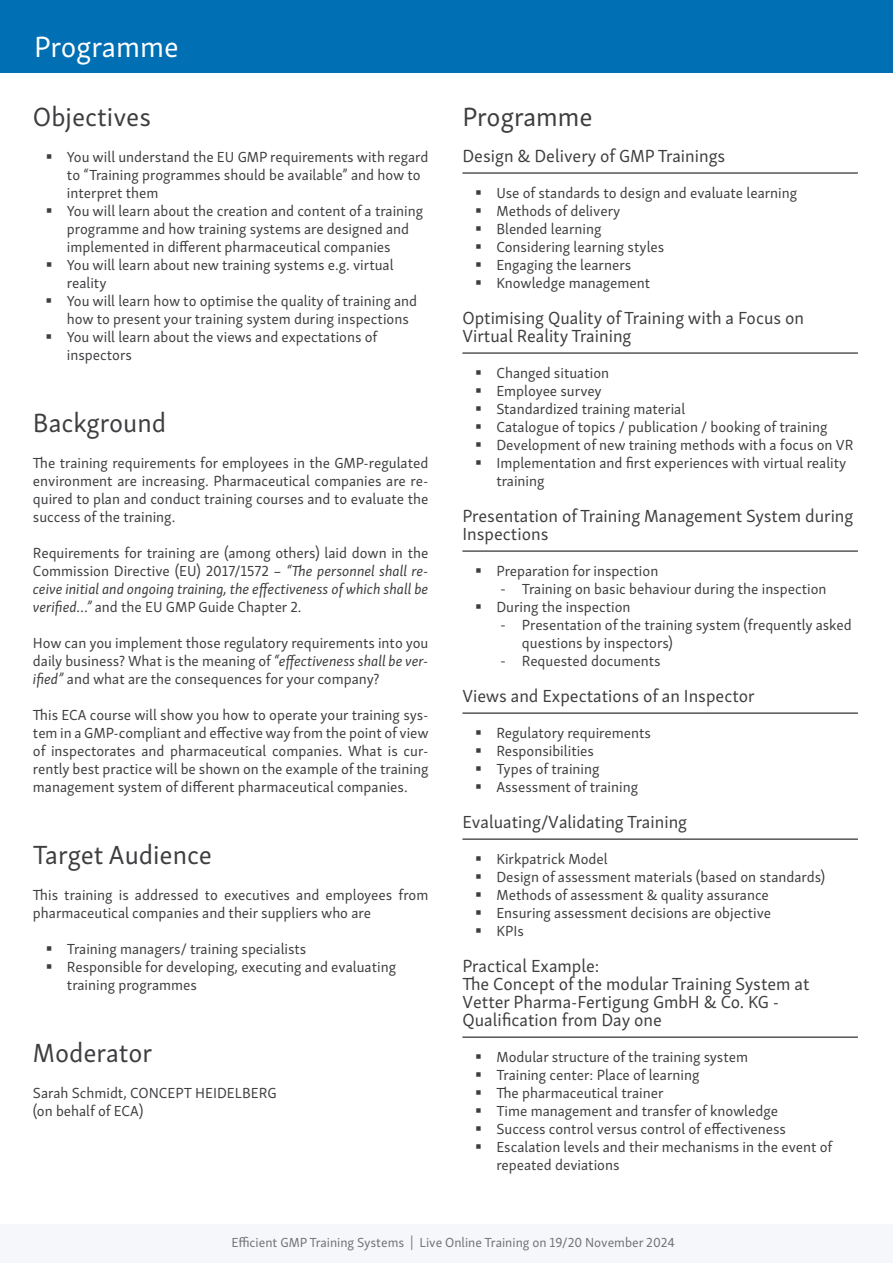
<style>
.page{position:relative;width:893px;height:1263px;background:#fff}
.page>*{position:absolute;margin:0;border:0;box-sizing:border-box;transform-origin:0 0}
.t1{font:30px "Skolar Sans Latn";color:#fff}
.t2{font:27px "Skolar Sans Latn";color:#3e3d40}
.t3{font:18px/18px "Skolar Sans Latn";color:#3e3d40}
.t4{font:15px/18px "Skolar Sans Latn";color:#3e3d40}
.t5{font:13.5px "Skolar Sans Latn";color:#707172}
.s1{font-style:italic}
.s2{font-family:"Myriad Pro"}
</style>
<div class="page">
<div style="left:0;top:0;width:893px;height:72px;background:#006fb4"></div>
<hr style="left:462px;top:173px;width:396px;height:1px;background:#000">
<hr style="left:462px;top:353px;width:396px;height:1px;background:#000">
<hr style="left:462px;top:551px;width:396px;height:1px;background:#000">
<hr style="left:462px;top:713px;width:396px;height:1px;background:#000">
<hr style="left:462px;top:839px;width:396px;height:1px;background:#000">
<hr style="left:462px;top:1037px;width:396px;height:1px;background:#000">
<div style="left:0;top:1225px;width:893px;height:38px;background:#f5f7fb"></div>
<h1 class="t1" style="left:34px;top:24px;width:146px">Programme</h1>
<h2 class="t2" style="left:33px;top:96px;width:120px">Objectives</h2>
<p class="t4" style="left:67px;top:147px;width:363px">You will understand the EU GMP requirements with regard to “Training programmes should be available” and how to interpret them<br>You will learn about the creation and content of a training programme and how training systems are designed and implemented in different pharmaceutical companies<br>You will learn about new training systems e.g. virtual reality<br>You will learn how to optimise the quality of training and how to present your training system during inspections You will learn about the views and expectations of inspectors</p>
<h2 class="t2" style="left:33px;top:402px;width:135px">Background</h2>
<p class="t4" style="left:33px;top:453px;width:397px;text-align:justify">The training requirements for employees in the GMP-regulated environment are increasing. Pharmaceutical companies are re&shy;quired to plan and conduct training courses and to evaluate the success of the training.</p>
<p class="t4" style="left:33px;top:543px;width:397px;text-align:justify">Requirements for training are (among others) laid down in the Commission Directive (EU) 2017/1572 – <span class="s1">“The personnel shall re&shy;ceive initial and ongoing training, the effectiveness of which shall be verified…”</span> and the EU GMP Guide Chapter 2.</p>
<p class="t4" style="left:33px;top:633px;width:397px;text-align:justify">How can you implement those regulatory requirements into you daily business? What is the meaning of <span class="s1">“effectiveness shall be ver&shy;ified”</span> and what are the consequences for your company?</p>
<p class="t4" style="left:33px;top:705px;width:397px;text-align:justify">This ECA course will show you how to operate your training sys&shy;tem in a GMP-compliant and effective way from the point of view of inspectorates and pharmaceutical companies. What is cur&shy;rently best practice will be shown on the example of the training management system of different pharmaceutical companies.</p>
<h2 class="t2" style="left:33px;top:834px;width:181px">Target Audience</h2>
<p class="t4" style="left:33px;top:885px;width:397px">This training is addressed to executives and employees from pharmaceutical companies and their suppliers who are</p>
<p class="t4" style="left:67px;top:939px;width:331px">Training managers/ training specialists<br>Responsible for developing, executing and evaluating training programmes</p>
<h2 class="t2" style="left:33px;top:1032px;width:121px">Moderator</h2>
<p class="t4" style="left:33px;top:1083px;width:245px">Sarah Schmidt, CONCEPT HEIDELBERG (on behalf of ECA)</p>
<h2 class="t2" style="left:462px;top:96px;width:132px">Programme</h2>
<p class="t3" style="left:462px;top:145px;width:264px">Design &amp; Delivery of GMP Trainings</p>
<p class="t4" style="left:496px;top:183px;width:302px">Use of standards to design and evaluate learning<br>Methods of delivery<br>Blended learning<br>Considering learning styles<br>Engaging the learners<br>Knowledge management</p>
<p class="t3" style="left:462px;top:307px;width:343px">Optimising Quality of Training with a Focus on<br>Virtual Reality Training</p>
<p class="t4" style="left:496px;top:363px;width:359px">Changed situation<br>Employee survey<br>Standardized training material<br>Catalogue of topics / publication / booking of training Development of new training methods with a focus on VR Implementation and first experiences with virtual reality training</p>
<p class="t3" style="left:462px;top:505px;width:393px">Presentation of Training Management System during<br>Inspections</p>
<p class="t4" style="left:496px;top:561px;width:163px">Preparation for inspection</p>
<p class="t4" style="left:496px;top:579px;width:332px"><span class="s2">-</span> Training on basic behaviour during the inspection<br>During the inspection</p>
<p class="t4" style="left:522px;top:615px;width:331px;text-indent:-21px"><span class="s2">-</span> Presentation of the training system (frequently asked questions by inspectors)</p>
<p class="t4" style="left:501px;top:651px;width:161px"><span class="s2">-</span> Requested documents</p>
<p class="t3" style="left:462px;top:685px;width:294px">Views and Expectations of an Inspector</p>
<p class="t4" style="left:496px;top:723px;width:156px">Regulatory requirements<br>Responsibilities<br>Types of training<br>Assessment of training</p>
<p class="t3" style="left:462px;top:811px;width:226px">Evaluating/Validating Training</p>
<p class="t4" style="left:496px;top:849px;width:330px">Kirkpatrick Model<br>Design of assessment materials (based on standards)<br>Methods of assessment &amp; quality assurance Ensuring assessment decisions are objective<br>KPIs</p>
<p class="t3" style="left:462px;top:955px;width:349px">Practical Example:<br>The Concept of the modular Training System at<br>Vetter Pharma-Fertigung GmbH &amp; Co. KG -<br>Qualification from Day one</p>
<p class="t4" style="left:496px;top:1047px;width:338px">Modular structure of the training system<br>Training center: Place of learning<br>The pharmaceutical trainer<br>Time management and transfer of knowledge<br>Success control versus control of effectiveness Escalation levels and their mechanisms in the event of repeated deviations</p>
<p class="t5" style="left:231px;top:1232px;width:445px">Efficient GMP Training Systems | Live Online Training on 19/20 November 2024</p>
</div>
